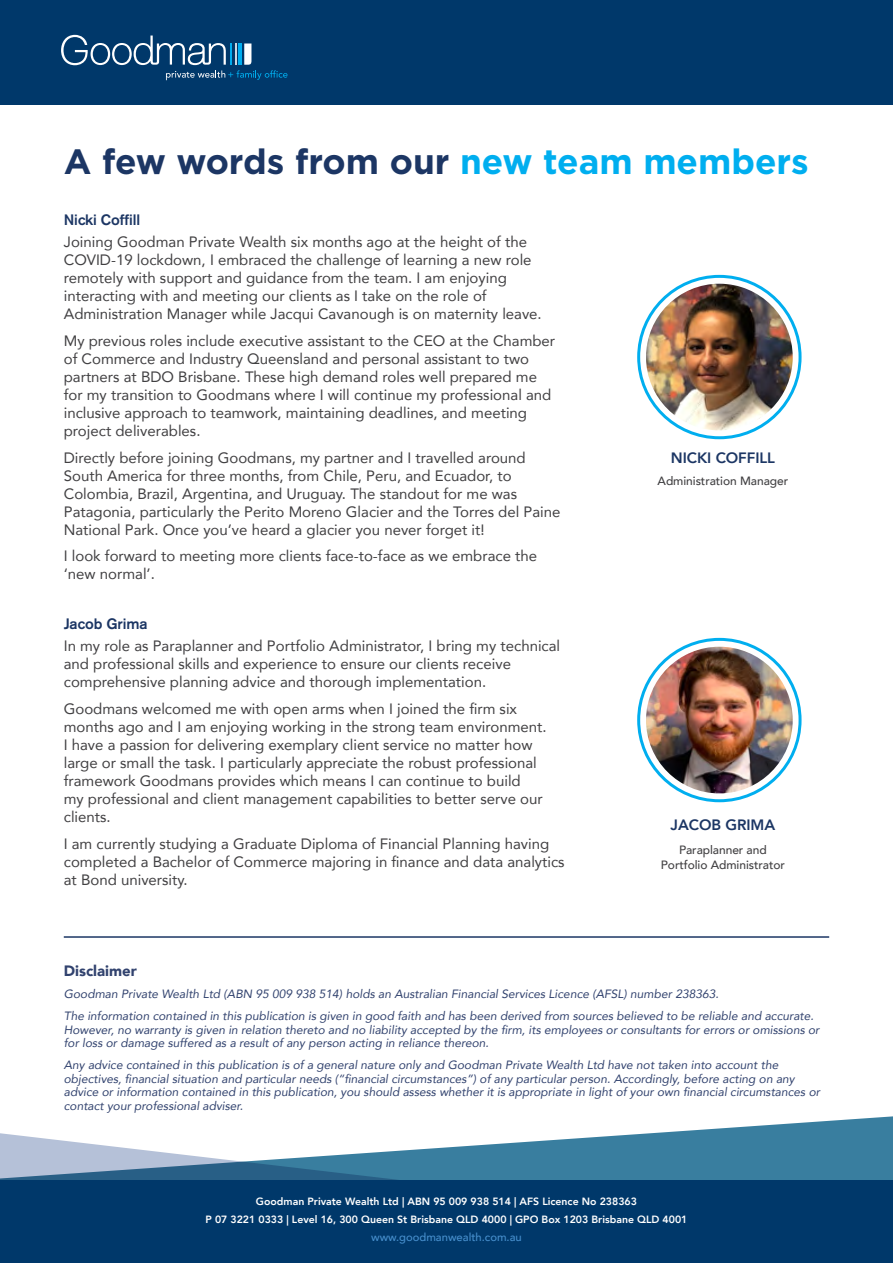
<style>
.page{position:relative;width:893px;height:1263px;background:#fff}
.page>*{position:absolute;margin:0;border:0;box-sizing:border-box;transform-origin:0 0}
.t1{font:700 35.1px "Gotham";color:#1c3664}
.t2{font:15px/18px "Avenir";color:#414042}
.t3{font:500 15px "Akzidenz Grotesk BE";letter-spacing:-.005em;color:#1c3664}
.t4{font:800 15px "Avenir";letter-spacing:-.005em;color:#1c3664}
.t5{font:900 15px "Avenir";color:#31426e}
.t6{font:italic 12px/13.5px "Avenir";color:#31426e}
.t7{font:500 12px/15px "Avenir";letter-spacing:-.005em;color:#414042;text-align:center}
.t8{font:500 11.25px "Avenir";color:#478fcd}
.t9{font:800 10.5px/18px "Avenir";color:#fff;text-align:center}
.s1{color:#00aeef}
</style>
<div class="page">
<hr style="left:64px;top:936px;width:765px;height:2px;background:#1c3664">
<svg style="left:0;top:1116px;width:893px;height:64px"></svg>
<div style="left:0;top:1180px;width:893px;height:83px;background:#00386a"></div>
<div style="left:637px;top:638px;width:164px;height:164px;border:3px solid #00aeef;border-radius:50%"></div>
<img style="left:646px;top:647px;width:147px;height:146px;border-radius:73px">
<div style="left:637px;top:275px;width:164px;height:164px;border:3px solid #00aeef;border-radius:50%"></div>
<img style="left:646px;top:284px;width:147px;height:146px;border-radius:73px">
<div style="left:0;top:0;width:893px;height:104px;background:#00386a"></div>
<svg style="left:61px;top:35px;width:227px;height:45px"></svg>
<h1 class="t1" style="left:64px;top:142px;width:747px">A few words from our <span class="s1">new team members</span></h1>
<p class="t3" style="left:64px;top:211px;width:78px">Nicki Coffill</p>
<p class="t2" style="left:64px;top:233px;width:480px">Joining Goodman Private Wealth six months ago at the height of the COVID-19 lockdown, I embraced the challenge of learning a new role remotely with support and guidance from the team. I am enjoying interacting with and meeting our clients as I take on the role of Administration Manager while Jacqui Cavanough is on maternity leave.</p>
<p class="t2" style="left:64px;top:331px;width:493px">My previous roles include executive assistant to the CEO at the Chamber of Commerce and Industry Queensland and personal assistant to two partners at BDO Brisbane. These high demand roles well prepared me for my transition to Goodmans where I will continue my professional and inclusive approach to teamwork, maintaining deadlines, and meeting project deliverables.</p>
<p class="t2" style="left:64px;top:448px;width:498px">Directly before joining Goodmans, my partner and I travelled around South America for three months, from Chile, Peru, and Ecuador, to Colombia, Brazil, Argentina, and Uruguay. The standout for me was Patagonia, particularly the Perito Moreno Glacier and the Torres del Paine National Park. Once you’ve heard a glacier you never forget it!</p>
<p class="t2" style="left:64px;top:546px;width:475px">I look forward to meeting more clients face-to-face as we embrace the ‘new normal’.</p>
<p class="t3" style="left:64px;top:615px;width:85px">Jacob Grima</p>
<p class="t2" style="left:64px;top:637px;width:498px">In my role as Paraplanner and Portfolio Administrator, I bring my technical and professional skills and experience to ensure our clients receive comprehensive planning advice and thorough implementation.</p>
<p class="t2" style="left:64px;top:699px;width:484px">Goodmans welcomed me with open arms when I joined the firm six months ago and I am enjoying working in the strong team environment.<br>I have a passion for delivering exemplary client service no matter how large or small the task. I particularly appreciate the robust professional framework Goodmans provides which means I can continue to build<br>my professional and client management capabilities to better serve our clients.</p>
<p class="t2" style="left:64px;top:834px;width:502px">I am currently studying a Graduate Diploma of Financial Planning having completed a Bachelor of Commerce majoring in finance and data analytics at Bond university.</p>
<p class="t4" style="left:671px;top:446px;width:106px">NICKI COFFILL</p>
<p class="t7" style="left:658px;top:472px;width:132px">Administration Manager</p>
<p class="t4" style="left:671px;top:813px;width:106px">JACOB GRIMA</p>
<p class="t7" style="left:661px;top:841px;width:126px">Paraplanner and<br>Portfolio Administrator</p>
<p class="t5" style="left:64px;top:958px;width:75px">Disclaimer</p>
<p class="t6" style="left:64px;top:983px;width:752px;line-height:22px">Goodman Private Wealth Ltd (ABN 95 009 938 514) holds an Australian Financial Services Licence (AFSL) number 238363.<br>The information contained in this publication is given in good faith and has been derived from sources believed to be reliable and accurate.</p>
<p class="t6" style="left:64px;top:1022px;width:757px">However, no warranty is given in relation thereto and no liability accepted by the firm, its employees or consultants for errors or omissions or for loss or damage suffered as a result of any person acting in reliance thereon.</p>
<p class="t6" style="left:64px;top:1058px;width:758px">Any advice contained in this publication is of a general nature only and Goodman Private Wealth Ltd have not taken into account the objectives, financial situation and particular needs (“financial circumstances”) of any particular person. Accordingly, before acting on any advice or information contained in this publication, you should assess whether it is appropriate in light of your own financial circumstances or contact your professional adviser.</p>
<p class="t9" style="left:205px;top:1192px;width:483px">Goodman Private Wealth Ltd | ABN 95 009 938 514 | AFS Licence No 238363<br>P 07 3221 0333 | Level 16, 300 Queen St Brisbane QLD 4000 | GPO Box 1203 Brisbane QLD 4001</p>
<p class="t8" style="left:371px;top:1227px;width:152px">www.goodmanwealth.com.au</p>
</div>
